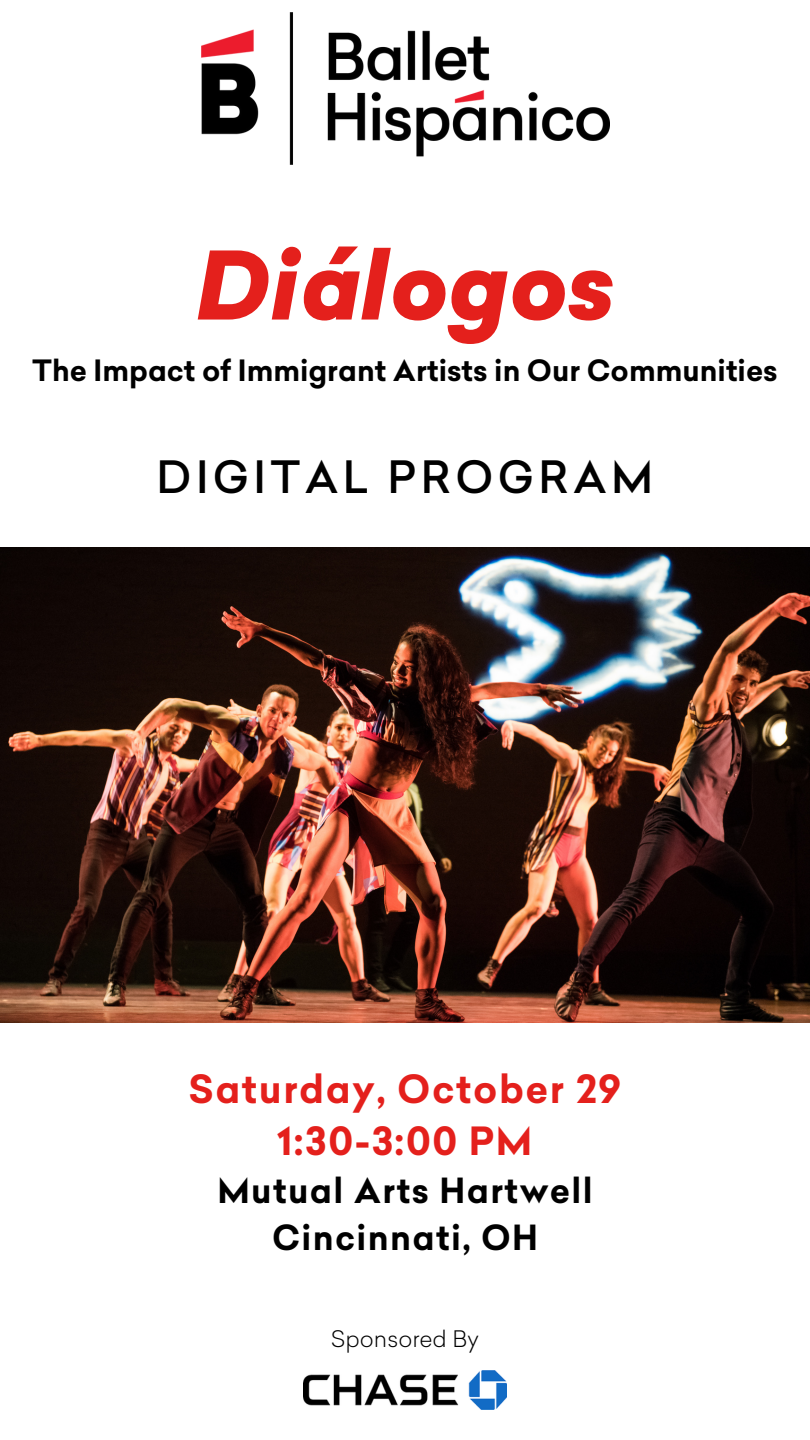
<style>
.page{position:relative;width:810px;height:1440px;background:#fff}
.page>*{position:absolute;margin:0;border:0;box-sizing:border-box;transform-origin:0 0}
.t1{font:italic 900 92.3px "Celias";color:#e4201c}
.t2{font:500 43.7px "Celias";letter-spacing:.1em;color:#000}
.t3{font:700 38.1px/52.5px "Celias";letter-spacing:.04em;color:#e4201c;text-align:center}
.t4{font:700 34px/46.5px "Celias";letter-spacing:.04em;color:#000;text-align:center}
.t5{font:700 28.8px "Celias";color:#000}
.t6{font:300 22.3px "Celias";color:#000}
</style>
<div class="page">
<img style="left:0;top:547px;width:810px;height:476px">
<img style="left:201px;top:13px;width:408px;height:151px">
<img style="left:304px;top:1371px;width:202px;height:38px">
<h1 class="t1" style="left:196px;top:225px;width:420px">Diálogos</h1>
<p class="t5" style="left:32px;top:352px;width:747px">The Impact of Immigrant Artists in Our Communities</p>
<h2 class="t2" style="left:157px;top:450px;width:498px">DIGITAL PROGRAM</h2>
<h3 class="t3" style="left:189px;top:1063px;width:434px">Saturday, October 29<br>1:30-3:00 PM</h3>
<p class="t4" style="left:217px;top:1168px;width:377px">Mutual Arts Hartwell<br>Cincinnati, OH</p>
<p class="t6" style="left:331px;top:1326px;width:150px">Sponsored By</p>
</div>
